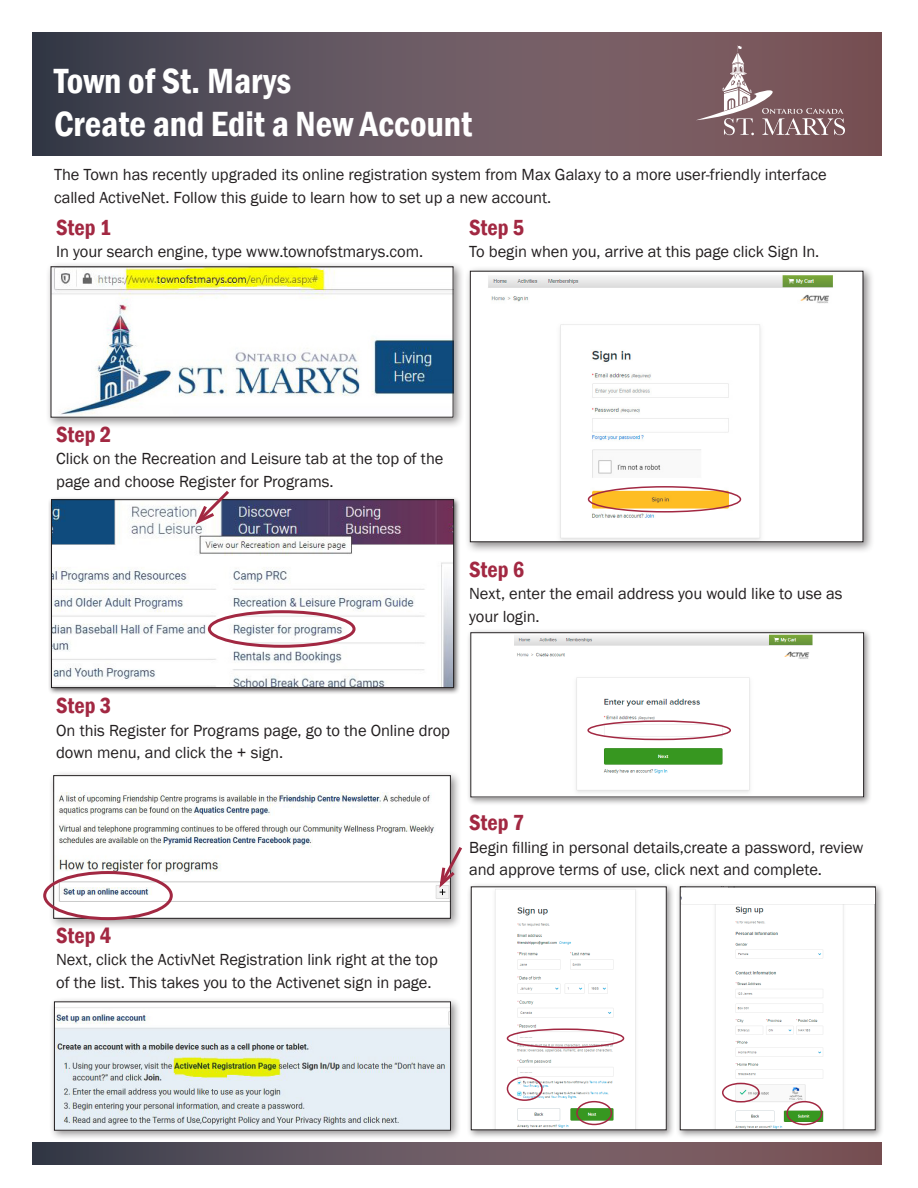
<style>
.page{position:relative;width:918px;height:1188px;background:#fff}
.page>*{position:absolute;margin:0;border:0;box-sizing:border-box;transform-origin:0 0}
.t1{font:600 condensed 36px "Franklin Gothic";color:#fff}
.t2{font:600 condensed 22.5px "Franklin Gothic";color:#a22842}
.t3{font:16.5px/22.5px "Franklin Gothic";letter-spacing:-.005em;color:#231f20}
</style>
<div class="page">
<svg style="left:32px;top:32px;width:849px;height:124px;background:#63535c"></svg>
<svg style="left:32px;top:1142px;width:849px;height:23px;background:#66535c"></svg>
<svg style="left:696px;top:46px;width:149px;height:89px;background:#896b6f"></svg>
<div style="left:46px;top:261px;width:419px;height:168px;background:#231f20;opacity:.5"></div>
<img style="left:53px;top:268px;width:398px;height:148px">
<div style="left:51px;top:266px;width:402px;height:152px;border:1px solid #231f20"></div>
<div style="left:48px;top:496px;width:413px;height:199px;background:#231f20;opacity:.75"></div>
<img style="left:53px;top:501px;width:399px;height:185px">
<div style="left:51px;top:499px;width:403px;height:189px;border:1px solid #231f20"></div>
<div style="left:208px;top:610px;width:148px;height:38px;border:3px solid #a22842;border-radius:50%"></div>
<svg style="left:193px;top:490px;width:39px;height:38px"></svg>
<div style="left:48px;top:770px;width:414px;height:160px;background:#231f20;opacity:.5"></div>
<div style="left:54px;top:776px;width:396px;height:142px;background:#fff"></div>
<img style="left:55px;top:793px;width:394px;height:108px">
<div style="left:53px;top:775px;width:398px;height:144px;border:1px solid #231f20"></div>
<div style="left:43px;top:871px;width:130px;height:49px;border:3px solid #a22842;border-radius:50%"></div>
<svg style="left:437px;top:844px;width:25px;height:48px"></svg>
<div style="left:49px;top:997px;width:413px;height:144px;background:#231f20;opacity:.5"></div>
<img style="left:56px;top:1003px;width:393px;height:126px">
<div style="left:54px;top:1001px;width:397px;height:130px;border:1px solid #231f20"></div>
<div style="left:465px;top:266px;width:409px;height:287px;background:#231f20;opacity:.51"></div>
<img style="left:472px;top:273px;width:389px;height:267px">
<div style="left:470px;top:271px;width:393px;height:271px;border:1px solid #231f20"></div>
<div style="left:588px;top:486px;width:153px;height:27px;border:2px solid #a22842;border-radius:50%"></div>
<div style="left:467px;top:628px;width:406px;height:178px;background:#231f20;opacity:.5"></div>
<img style="left:472px;top:634px;width:390px;height:161px">
<div style="left:470px;top:632px;width:394px;height:165px;border:1px solid #231f20"></div>
<div style="left:467px;top:882px;width:209px;height:257px;background:#231f20;opacity:.5"></div>
<img style="left:473px;top:888px;width:192px;height:240px">
<div style="left:471px;top:886px;width:196px;height:244px;border:1px solid #231f20"></div>
<div style="left:676px;top:882px;width:209px;height:257px;background:#231f20;opacity:.5"></div>
<img style="left:682px;top:903px;width:192px;height:225px">
<div style="left:680px;top:886px;width:196px;height:244px;border:1px solid #231f20"></div>
<div style="left:587px;top:720px;width:144px;height:20px;border:2px solid #a22842;border-radius:50%"></div>
<div style="left:507px;top:1028px;width:117px;height:20px;border:2px solid #a22842;border-radius:50%"></div>
<div style="left:722px;top:1083px;width:38px;height:20px;border:2px solid #a22842;border-radius:50%"></div>
<div style="left:507px;top:1077px;width:36px;height:24px;border:2px solid #a22842;border-radius:50%"></div>
<div style="left:576px;top:1101px;width:36px;height:24px;border:2px solid #a22842;border-radius:50%"></div>
<div style="left:786px;top:1101px;width:36px;height:24px;border:2px solid #a22842;border-radius:50%"></div>
<div style="left:682px;top:888px;width:192px;height:15px;background:#fff"></div>
<p class="t1" style="left:54px;top:57px;width:239px">Town of St. Marys</p>
<p class="t1" style="left:54px;top:100px;width:420px">Create and Edit a New Account</p>
<p class="t3" style="left:54px;top:164px;width:774px">The Town has recently upgraded its online registration system from Max Galaxy to a more user-friendly interface called ActiveNet. Follow this guide to learn how to set up a new account.</p>
<p class="t2" style="left:56px;top:212px;width:57px">Step 1</p>
<p class="t3" style="left:56px;top:241px;width:369px">In your search engine, type www.townofstmarys.com.</p>
<p class="t2" style="left:469px;top:212px;width:57px">Step 5</p>
<p class="t3" style="left:469px;top:241px;width:352px">To begin when you, arrive at this page click Sign In.</p>
<p class="t2" style="left:56px;top:419px;width:57px">Step 2</p>
<p class="t3" style="left:56px;top:448px;width:389px">Click on the Recreation and Leisure tab at the top of the page and choose Register for Programs.</p>
<p class="t2" style="left:469px;top:554px;width:57px">Step 6</p>
<p class="t3" style="left:469px;top:583px;width:375px">Next, enter the email address you would like to use as your login.</p>
<p class="t2" style="left:56px;top:691px;width:57px">Step 3</p>
<p class="t3" style="left:56px;top:720px;width:395px">On this Register for Programs page, go to the Online drop down menu, and click the + sign.</p>
<p class="t2" style="left:56px;top:920px;width:57px">Step 4</p>
<p class="t3" style="left:56px;top:949px;width:383px">Next, click the ActivNet Registration link right at the top of the list. This takes you to the Activenet sign in page.</p>
<p class="t2" style="left:469px;top:808px;width:57px">Step 7</p>
<p class="t3" style="left:469px;top:837px;width:396px">Begin filling in personal details,create a password, review and approve terms of use, click next and complete.</p>
</div>
